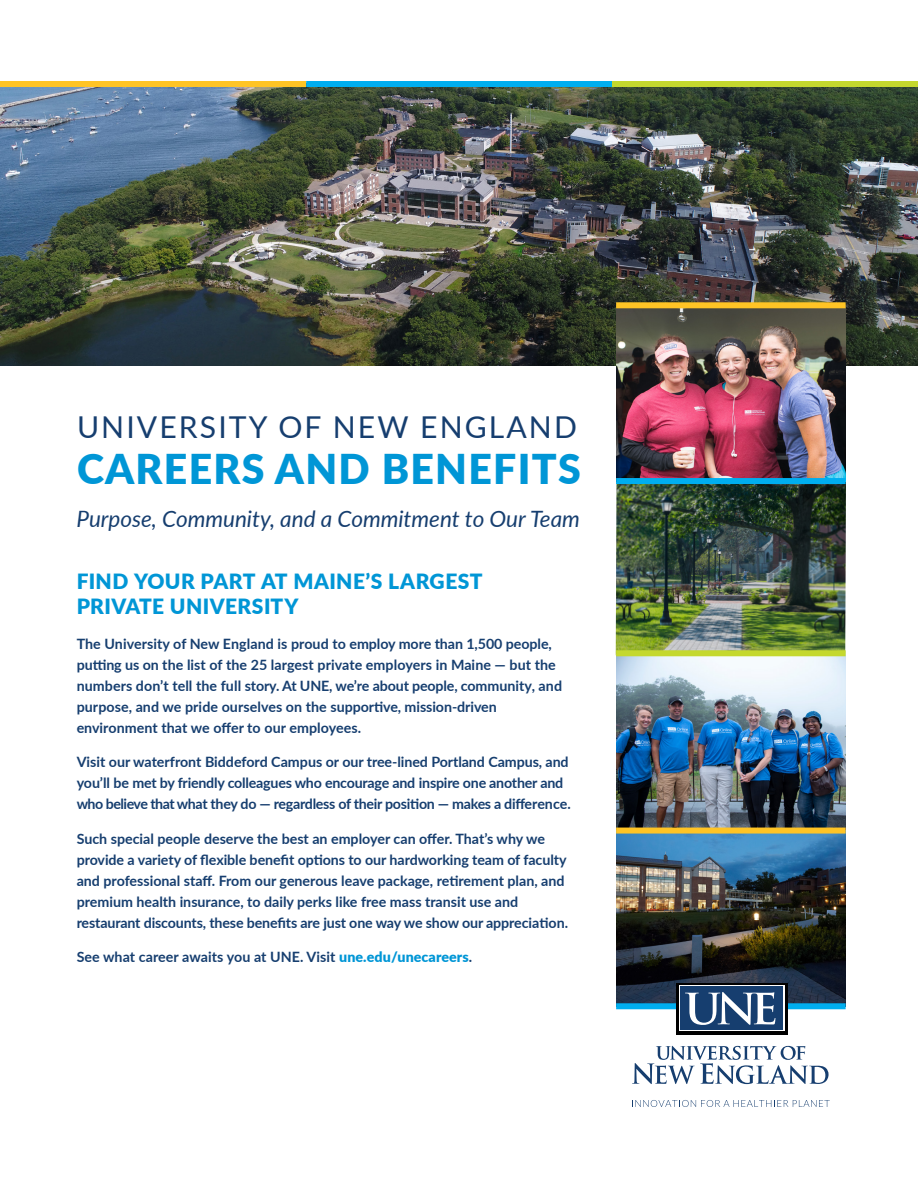
<style>
.page{position:relative;width:918px;height:1188px;background:#fff}
.page>*{position:absolute;margin:0;border:0;box-sizing:border-box;transform-origin:0 0}
.t1{font:900 41.1px "Lato";letter-spacing:.03em;color:#0096d6}
.t2{font:30.15px "Lato";letter-spacing:.07em;color:#163e6f}
.t3{font:italic 22.5px "Lato";color:#163e6f}
.t4{font:900 21px/25.5px "Lato";letter-spacing:.02em;color:#0096d6}
.text{font:700 14.25px/21px "Lato";letter-spacing:-.005em;color:#163e6f}
.s1{font-weight:900;color:#0096d6}
</style>
<div class="page">
<img style="left:0;top:87px;width:918px;height:278px">
<div style="left:306px;top:81px;width:306px;height:6px;background:#00aeef"></div>
<div style="left:0;top:81px;width:306px;height:6px;background:#ffc425"></div>
<div style="left:612px;top:81px;width:306px;height:6px;background:#c4d82e"></div>
<img style="left:616px;top:308px;width:230px;height:695px">
<div style="left:616px;top:302px;width:230px;height:6px;background:#ffc425"></div>
<div style="left:616px;top:478px;width:230px;height:6px;background:#00aeef"></div>
<div style="left:616px;top:650px;width:230px;height:6px;background:#c4d82e"></div>
<div style="left:616px;top:828px;width:230px;height:6px;background:#ffc425"></div>
<div style="left:616px;top:1003px;width:230px;height:6px;background:#00aeef"></div>
<svg style="left:676px;top:983px;width:111px;height:51px"></svg>
<div style="left:679px;top:986px;width:106px;height:45px;background:#fff"></div>
<svg style="left:632px;top:1046px;width:197px;height:38px"></svg>
<div style="left:680px;top:987px;width:103px;height:43px;background:#163e6f"></div>
<svg style="left:632px;top:1100px;width:198px;height:7px"></svg>
<svg style="left:685px;top:992px;width:90px;height:33px"></svg>
<p class="t2" style="left:77px;top:406px;width:501px">UNIVERSITY OF NEW ENGLAND</p>
<p class="t1" style="left:77px;top:438px;width:505px">CAREERS AND BENEFITS</p>
<p class="t3" style="left:76px;top:503px;width:505px">Purpose, Community, and a Commitment to Our Team</p>
<p class="t4" style="left:77px;top:567px;width:408px">FIND YOUR PART AT MAINE’S LARGEST<br>PRIVATE UNIVERSITY</p>
<p class="text" style="left:77px;top:632px;width:487px">The University of New England is proud to employ more than 1,500 people, putting us on the list of the 25 largest private employers in Maine — but the numbers don’t tell the full story. At UNE, we’re about people, community, and purpose, and we pride ourselves on the supportive, mission-driven environment that we offer to our employees.</p>
<p class="text" style="left:77px;top:751px;width:496px">Visit our waterfront Biddeford Campus or our tree-lined Portland Campus, and you’ll be met by friendly colleagues who encourage and inspire one another and who believe that what they do — regardless of their position — makes a difference.</p>
<p class="text" style="left:77px;top:827px;width:493px">Such special people deserve the best an employer can offer. That’s why we provide a variety of flexible benefit options to our hardworking team of faculty and professional staff. From our generous leave package, retirement plan, and premium health insurance, to daily perks like free mass transit use and restaurant discounts, these benefits are just one way we show our appreciation.</p>
<p class="text" style="left:77px;top:946px;width:397px">See what career awaits you at UNE. Visit <span class="s1">une.edu/unecareers</span>.</p>
</div>
